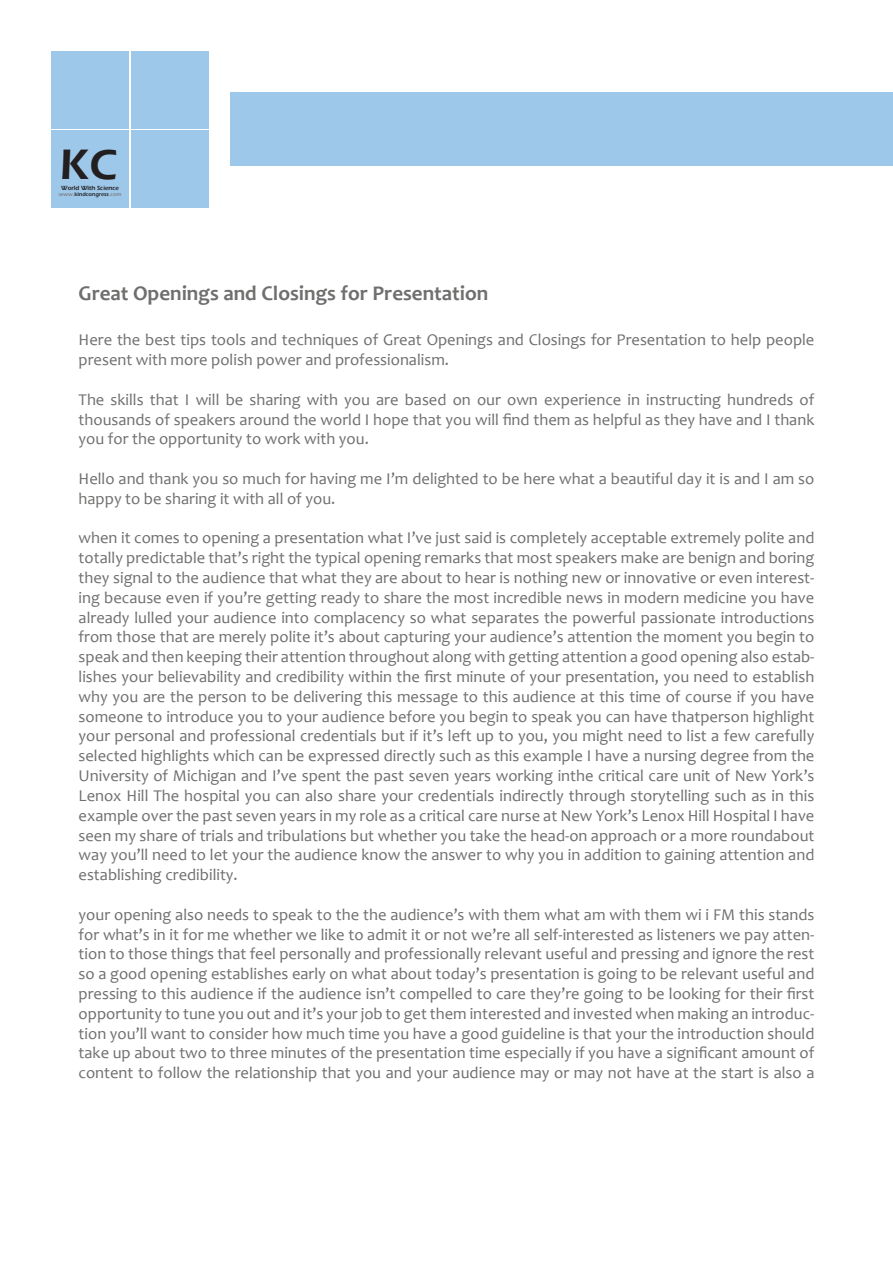
<style>
.page{position:relative;width:893px;height:1263px;background:#fff}
.page>*{position:absolute;margin:0;border:0;box-sizing:border-box;transform-origin:0 0}
.t1{font:600 43.8px "Eras ITC";color:#231f20}
.t2{font:700 21px "Candara";color:#6f6f6e}
.t3{font:16.5px/19.8px "Candara";color:#6f6f6e;text-align:justify}
.t4{font:600 6.15px "Eras ITC";color:#231f20}
.t5{font:600 5.55px "Eras ITC";color:#231f20}
.s1{color:#808184}
</style>
<div class="page">
<div style="left:51px;top:131px;width:78px;height:77px;background:#9ec8ea"></div>
<div style="left:131px;top:131px;width:77px;height:77px;background:#9ec8ea"></div>
<div style="left:51px;top:51px;width:78px;height:78px;background:#9ec8ea"></div>
<div style="left:131px;top:51px;width:77px;height:78px;background:#9ec8ea"></div>
<div style="left:231px;top:92px;width:662px;height:74px;background:#9ec8ea"></div>
<h1 class="t1" style="left:60px;top:140px;width:59px">KC</h1>
<p class="t4" style="left:61px;top:184px;width:59px">World With Science</p>
<p class="t5" style="left:59px;top:191px;width:64px"><span class="s1">www.</span>kindcongress<span class="s1">.com</span></p>
<p class="t2" style="left:79px;top:280px;width:411px">Great Openings and Closings for Presentation</p>
<p class="t3" style="left:79px;top:330px;width:737px">Here the best tips tools and techniques of Great Openings and Closings for Presentation to help people present with more polish power and professionalism.</p>
<p class="t3" style="left:79px;top:389px;width:737px">The skills that I will be sharing with you are based on our own experience in instructing hundreds of thousands of speakers around the world I hope that you will find them as helpful as they have and I thank you for the opportunity to work with you.</p>
<p class="t3" style="left:79px;top:469px;width:737px">Hello and thank you so much for having me I’m delighted to be here what a beautiful day it is and I am so happy to be sharing it with all of you.</p>
<p class="t3" style="left:79px;top:528px;width:737px">when it comes to opening a presentation what I’ve just said is completely acceptable extremely polite and totally predictable that’s right the typical opening remarks that most speakers make are benign and boring they signal to the audience that what they are about to hear is nothing new or innovative or even interest&shy;ing because even if you’re getting ready to share the most incredible news in modern medicine you have already lulled your audience into complacency so what separates the powerful passionate introductions from those that are merely polite it’s about capturing your audience’s attention the moment you begin to speak and then keeping their attention throughout along with getting attention a good opening also estab&shy;lishes your believability and credibility within the first minute of your presentation, you need to establish why you are the person to be delivering this message to this audience at this time of course if you have someone to introduce you to your audience before you begin to speak you can have thatperson highlight your personal and professional credentials but if it’s left up to you, you might need to list a few carefully selected highlights which can be expressed directly such as this example I have a nursing degree from the University of Michigan and I’ve spent the past seven years working inthe critical care unit of New York’s Lenox Hill The hospital you can also share your credentials indirectly through storytelling such as in this example over the past seven years in my role as a critical care nurse at New York’s Lenox Hill Hospital I have seen my share of trials and tribulations but whether you take the head-on approach or a more roundabout way you’ll need to let your the audience know the answer to why you in addition to gaining attention and establishing credibility.</p>
<p class="t3" style="left:79px;top:904px;width:737px">your opening also needs to speak to the the audience’s with them what am with them wi i FM this stands for what’s in it for me whether we like to admit it or not we’re all self-interested as listeners we pay atten&shy;tion to those things that feel personally and professionally relevant useful and pressing and ignore the rest so a good opening establishes early on what about today’s presentation is going to be relevant useful and pressing to this audience if the audience isn’t compelled to care they’re going to be looking for their first opportunity to tune you out and it’s your job to get them interested and invested when making an introduc&shy;tion you’ll want to consider how much time you have a good guideline is that your the introduction should take up about two to three minutes of the presentation time especially if you have a significant amount of content to follow the relationship that you and your audience may or may not have at the start is also a</p>
</div>
